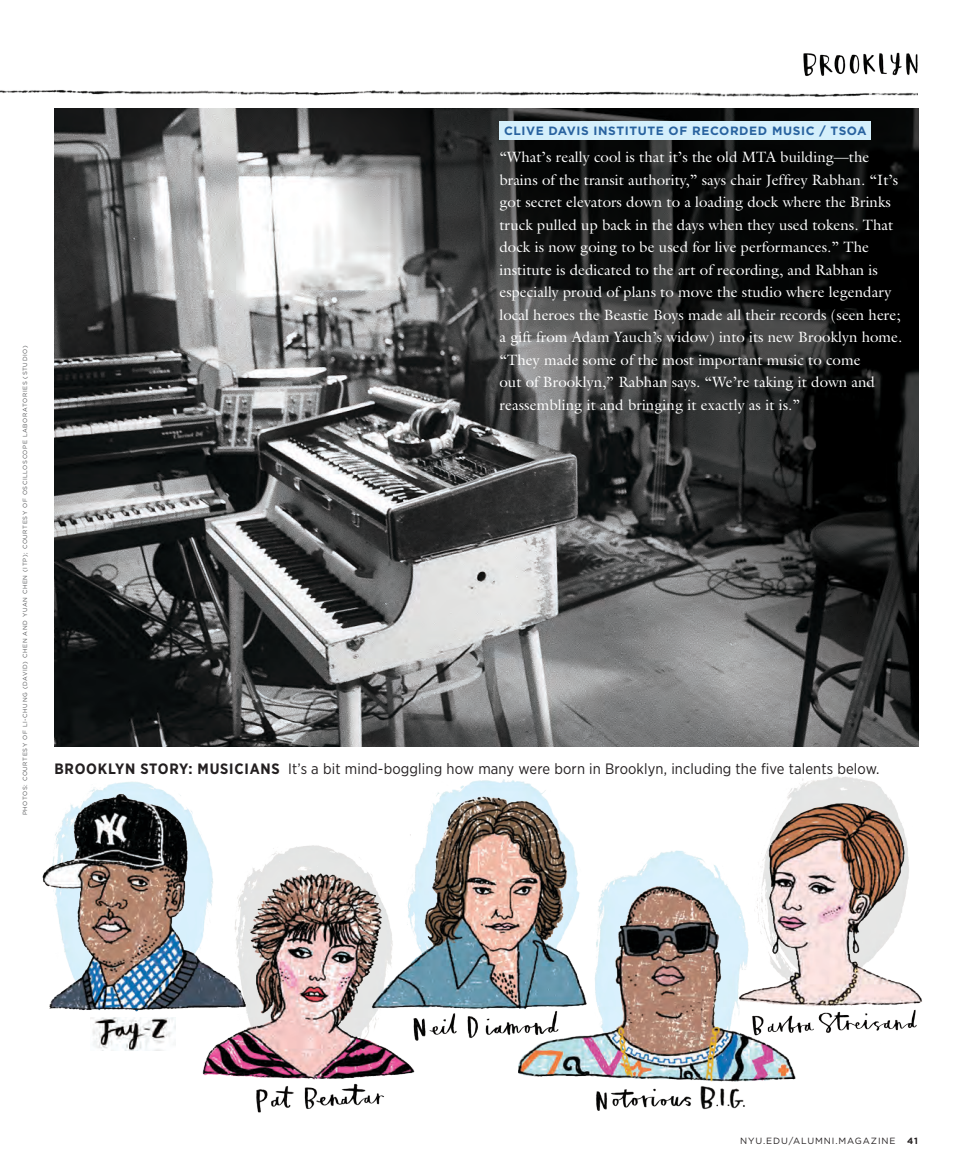
<style>
.page{position:relative;width:972px;height:1161px;background:#fff}
.page>*{position:absolute;margin:0;border:0;box-sizing:border-box;transform-origin:0 0}
.t1{font:15px/22.5px "Galliard Std";color:#fff}
.t2{font:15px "Gotham Narrow";letter-spacing:.01em;color:#231f20}
.t3{font:700 12px "Gotham";letter-spacing:.05em;color:#28629f}
.t4{font:9px "Gotham";letter-spacing:.1em;color:#231f20}
.t5{font:700 9px "Gotham";color:#231f20}
.t6{font:6px "Gotham";letter-spacing:.1em;color:#57585a}
.s1{font-weight:700}
</style>
<div class="page">
<img style="left:787px;top:773px;width:105px;height:29px">
<img style="left:281px;top:845px;width:74px;height:21px">
<img style="left:637px;top:850px;width:53px;height:26px">
<img style="left:803px;top:52px;width:115px;height:24px">
<img style="left:0;top:90px;width:918px;height:7px">
<img style="left:690px;top:802px;width:225px;height:189px">
<img style="left:637px;top:876px;width:181px;height:204px">
<img style="left:202px;top:866px;width:153px;height:210px">
<img style="left:355px;top:784px;width:282px;height:250px">
<img style="left:42px;top:785px;width:239px;height:252px">
<img style="left:208px;top:1010px;width:172px;height:103px">
<img style="left:54px;top:108px;width:864px;height:639px">
<div style="left:500px;top:121px;width:371px;height:19px;background:#d4effb"></div>
<img style="left:596px;top:1034px;width:197px;height:77px">
<img style="left:369px;top:963px;width:247px;height:136px">
<img style="left:90px;top:1017px;width:86px;height:33px">
<img style="left:731px;top:991px;width:192px;height:54px">
<p class="t6" style="left:21px;top:815px;width:471px;rotate:-90deg">PHOTOS: COURTESY OF LI-CHUNG (DAVID) CHEN AND YUAN CHEN (ITP); COURTESY OF OSCILLOSCOPE LABORATORIES (STUDIO)</p>
<p class="t3" style="left:504px;top:123px;width:364px">CLIVE DAVIS INSTITUTE OF RECORDED MUSIC / TSOA</p>
<p class="t1" style="left:500px;top:145px;width:404px">“What’s really cool is that it’s the old MTA building—the brains of the transit authority,” says chair Jeffrey Rabhan. “It’s got secret elevators down to a loading dock where the Brinks truck pulled up back in the days when they used tokens. That dock is now going to be used for live performances.” The institute is dedicated to the art of recording, and Rabhan is especially proud of plans to move the studio where legendary local heroes the Beastie Boys made all their records (seen here; a gift from Adam Yauch’s widow) into its new Brooklyn home. “They made some of the most important music to come<br>out of Brooklyn,” Rabhan says. “We’re taking it down and reassembling it and bringing it exactly as it is.”</p>
<p class="t2" style="left:54px;top:759px;width:827px"><span class="s1">BROOKLYN STORY: MUSICIANS</span> It’s a bit mind-boggling how many were born in Brooklyn, including the five talents below.</p>
<p class="t4" style="left:740px;top:1135px;width:157px">NYU.EDU/ALUMNI.MAGAZINE</p>
<p class="t5" style="left:907px;top:1135px;width:12px">41</p>
</div>
